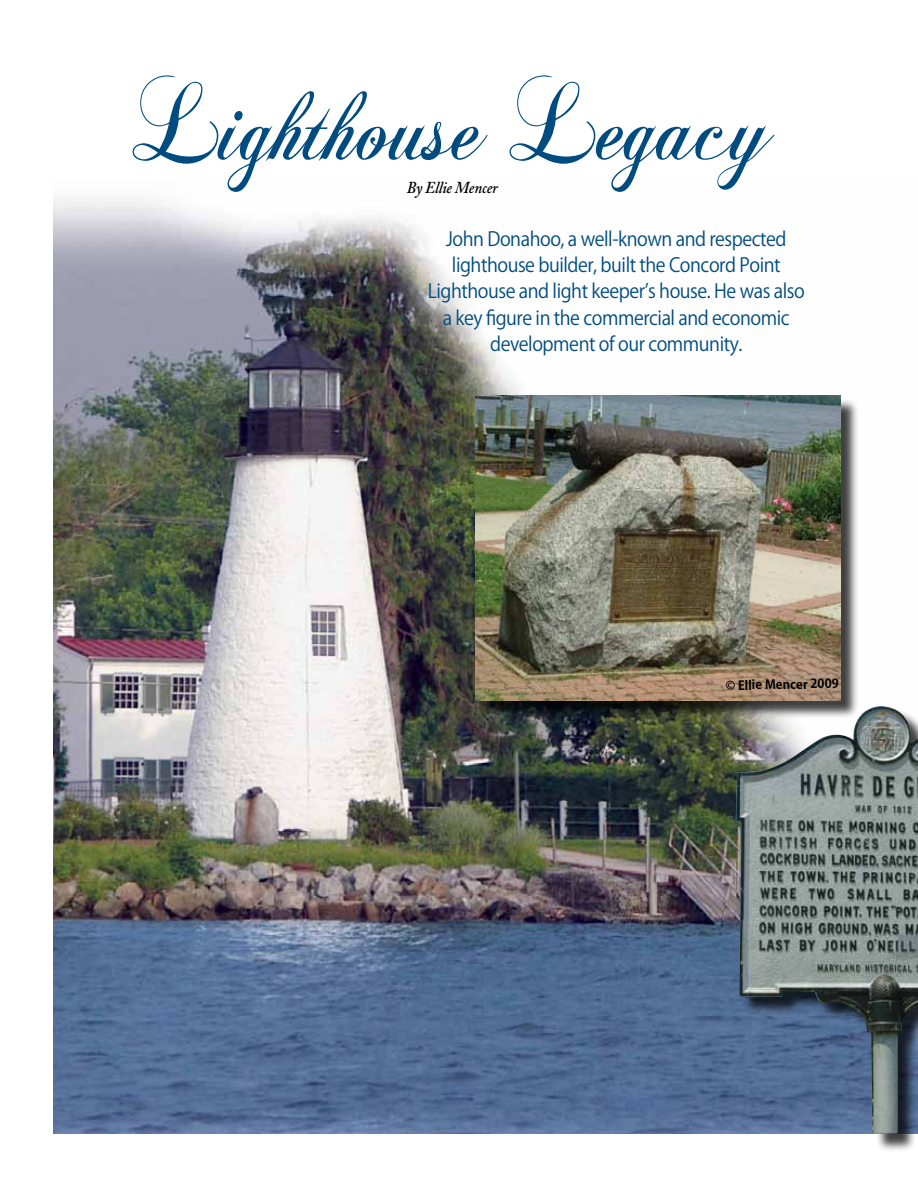
<style>
.page{position:relative;width:918px;height:1188px;background:#fff}
.page>*{position:absolute;margin:0;border:0;box-sizing:border-box;transform-origin:0 0}
.t1{font:105.15px "Chopin Script";letter-spacing:-.01em;color:#004c80;scale:.9 1}
.t2{font:19.35px/26.2px "Koz Go Std";letter-spacing:-.025em;color:#004c80;text-align:center;scale:.94 1}
.t3{font:italic 600 16.65px "Adobe Caslon Pro";letter-spacing:-.01em;color:#000;scale:.9 1}
.t4{font:700 12.45px "Koz Go Std";color:#000}
</style>
<div class="page">
<img style="left:54px;top:199px;width:787px;height:935px">
<div style="left:738px;top:708px;width:180px;height:444px;background:#000;opacity:.75"></div>
<img style="left:736px;top:706px;width:182px;height:428px">
<div style="left:477px;top:398px;width:382px;height:321px;background:#000;opacity:.75"></div>
<img style="left:475px;top:396px;width:365px;height:304px">
<h1 class="t1" style="left:132px;top:61px;width:713px">Lighthouse Legacy</h1>
<p class="t3" style="left:407px;top:177px;width:103px">By Ellie Mencer</p>
<p class="t2" style="left:428px;top:226px;width:403px">John Donahoo, a well-known and respected lighthouse builder, built the Concord Point Lighthouse and light keeper’s house. He was also a key figure in the commercial and economic development of our community.</p>
<p class="t4" style="left:726px;top:677px;width:115px;rotate:-1deg">© Ellie Mencer 2009</p>
</div>
